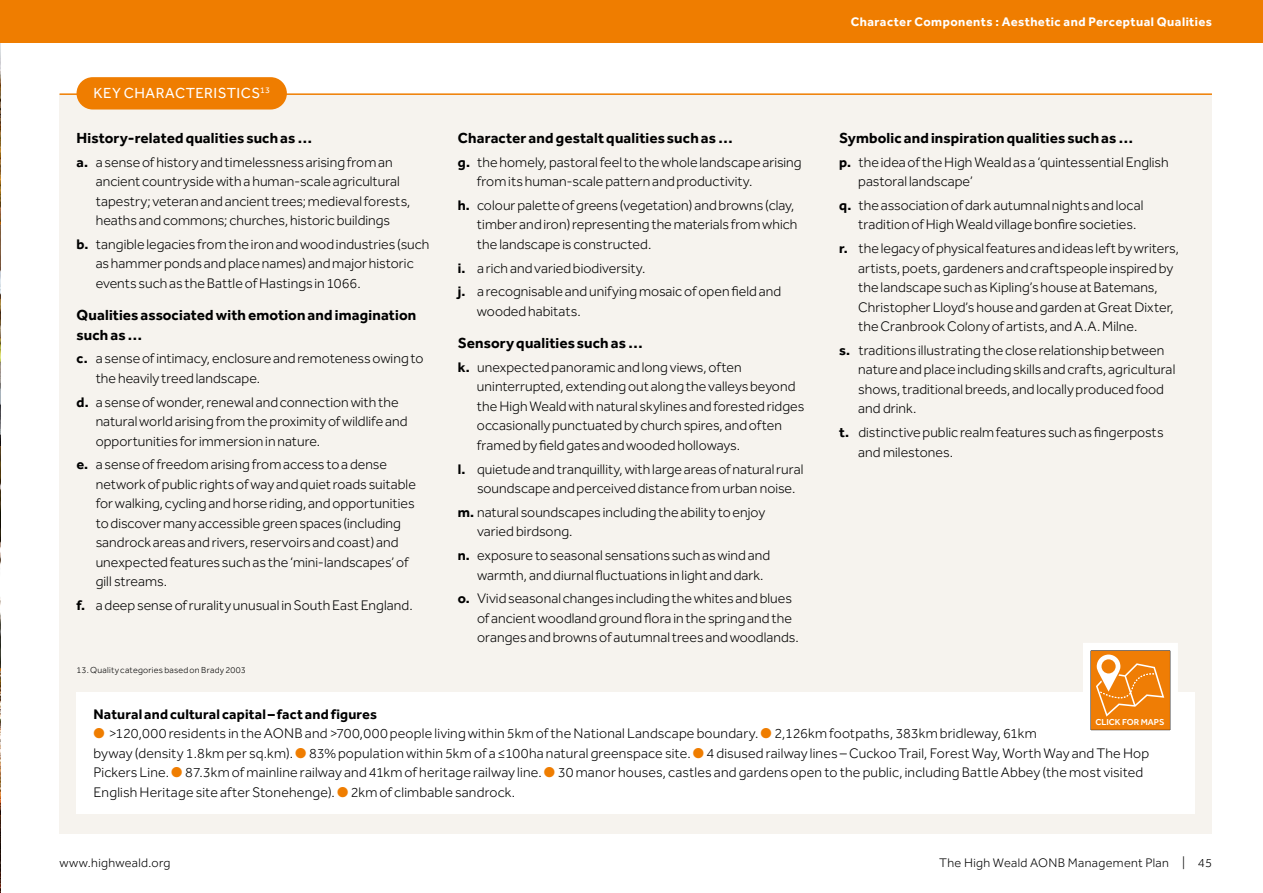
<style>
.page{position:relative;width:1263px;height:893px;background:#fff}
.page>*{position:absolute;margin:0;border:0;box-sizing:border-box;transform-origin:0 0}
.t1{font:700 15px/19.5px "Effra CC";letter-spacing:.01em;color:#000}
.t2{font:15px "Effra CC";letter-spacing:.03em;color:#fff}
.t3{font:300 14.25px/19.5px "Effra CC";letter-spacing:.005em;color:#000}
.t4{font:700 14.25px "Effra CC";letter-spacing:.01em;color:#000}
.t5{font:700 12.75px "Effra CC";letter-spacing:.035em;color:#fff}
.t6{font:300 12.75px "Effra CC";letter-spacing:.025em;color:#000}
.t7{font:300 9px "Effra CC";letter-spacing:.03em;color:#000}
.t8{font:600 9px "Effra CC";color:#fff}
.s1{font-weight:700}
.s2{color:#ef7d00}
</style>
<div class="page">
<div style="left:60px;top:94px;width:1152px;height:739px;background:#f6f3ee"></div>
<div style="left:77px;top:77px;width:210px;height:33px;background:#ef7d00;border-radius:16px"></div>
<hr style="left:60px;top:93px;width:1152px;height:2px;background:#ef7d00">
<img style="left:0;top:224px;width:1px;height:222px">
<div style="left:77px;top:692px;width:1118px;height:122px;background:#fff"></div>
<svg style="left:1083px;top:643px;width:95px;height:88px;background:#f0a557"></svg>
<div style="left:0;top:0;width:1263px;height:43px;background:#ef7d00"></div>
<p class="t2" style="left:94px;top:84px;width:178px">KEY CHARACTERISTICS<sup>13</sup></p>
<p class="t1" style="left:77px;top:129px;width:237px">History-related qualities such as …</p>
<p class="t3" style="left:96px;top:154px;width:316px;text-indent:-19px"><span class="s1">a.</span> a sense of history and timelessness arising from an ancient countryside with a human-scale agricultural tapestry; veteran and ancient trees; medieval forests, heaths and commons; churches, historic buildings</p>
<p class="t3" style="left:96px;top:236px;width:335px;text-indent:-19px"><span class="s1">b.</span> tangible legacies from the iron and wood industries (such as hammer ponds and place names) and major historic events such as the Battle of Hastings in 1066.</p>
<p class="t1" style="left:77px;top:307px;width:341px">Qualities associated with emotion and imagination such as …</p>
<p class="t3" style="left:96px;top:350px;width:329px;text-indent:-19px"><span class="s1">c.</span> a sense of intimacy, enclosure and remoteness owing to the heavily treed landscape.</p>
<p class="t3" style="left:96px;top:394px;width:313px;text-indent:-19px"><span class="s1">d.</span> a sense of wonder, renewal and connection with the natural world arising from the proximity of wildlife and opportunities for immersion in nature.</p>
<p class="t3" style="left:96px;top:456px;width:322px;text-indent:-19px"><span class="s1">e.</span> a sense of freedom arising from access to a dense network of public rights of way and quiet roads suitable for walking, cycling and horse riding, and opportunities to discover many accessible green spaces (including sandrock areas and rivers, reservoirs and coast) and unexpected features such as the ‘mini-landscapes’ of gill streams.</p>
<p class="t3" style="left:77px;top:597px;width:338px"><span class="s1">f.</span> a deep sense of rurality unusual in South East England.</p>
<p class="t7" style="left:77px;top:665px;width:171px">13. Quality categories based on Brady 2003</p>
<p class="t1" style="left:458px;top:129px;width:277px">Character and gestalt qualities such as …</p>
<p class="t3" style="left:477px;top:154px;width:326px;text-indent:-19px"><span class="s1">g.</span> the homely, pastoral feel to the whole landscape arising from its human-scale pattern and productivity.</p>
<p class="t3" style="left:477px;top:197px;width:322px;text-indent:-19px"><span class="s1">h.</span> colour palette of greens (vegetation) and browns (clay, timber and iron) representing the materials from which the landscape is constructed.</p>
<p class="t3" style="left:458px;top:257px;width:325px;line-height:23.7px"><span class="s1">i.</span> a rich and varied biodiversity.<br><span class="s1">j.</span> a recognisableandunifyingmosaicofopenfieldand</p>
<p class="t3" style="left:477px;top:303px;width:105px">wooded habitats.</p>
<p class="t1" style="left:458px;top:335px;width:187px">Sensory qualities such as …</p>
<p class="t3" style="left:477px;top:359px;width:329px;text-indent:-19px"><span class="s1">k.</span> unexpected panoramic and long views, often uninterrupted, extending out along the valleys beyond the High Weald with natural skylines and forested ridges occasionally punctuated by church spires, and often framedby fieldgates andwoodedholloways.</p>
<p class="t3" style="left:477px;top:461px;width:328px;text-indent:-19px"><span class="s1">l.</span> quietude and tranquillity, with large areas of natural rural soundscape and perceived distance from urban noise.</p>
<p class="t3" style="left:477px;top:504px;width:290px;text-indent:-19px"><span class="s1">m.</span> natural soundscapes including the ability to enjoy varied birdsong.</p>
<p class="t3" style="left:477px;top:547px;width:295px;text-indent:-19px"><span class="s1">n.</span> exposure to seasonal sensations such as wind and warmth, anddiurnal fluctuations inlight anddark.</p>
<p class="t3" style="left:477px;top:590px;width:323px;text-indent:-19px"><span class="s1">o.</span> Vivid seasonal changes including the whites and blues of ancientwoodlandgroundflora inthespringandthe oranges and browns of autumnal trees and woodlands.</p>
<p class="t5" style="left:851px;top:13px;width:363px">Character Components : Aesthetic and Perceptual Qualities</p>
<p class="t1" style="left:839px;top:129px;width:296px">Symbolic and inspiration qualities such as …</p>
<p class="t3" style="left:858px;top:154px;width:312px;text-indent:-19px"><span class="s1">p.</span> the idea of the High Weald as a ‘quintessential English pastoral landscape’</p>
<p class="t3" style="left:858px;top:197px;width:287px;text-indent:-19px"><span class="s1">q.</span> the association of dark autumnal nights and local traditionofHighWealdvillagebonfiresocieties.</p>
<p class="t3" style="left:858px;top:240px;width:322px;text-indent:-19px"><span class="s1">r.</span> the legacy of physical features and ideas left by writers, artists, poets, gardeners and craftspeople inspired by the landscape such as Kipling’s house at Batemans, Christopher Lloyd’s house and garden at Great Dixter, the Cranbrook Colony of artists, and A.A. Milne.</p>
<p class="t3" style="left:858px;top:342px;width:319px;text-indent:-19px"><span class="s1">s.</span> traditions illustrating the close relationship between nature and place including skills and crafts, agricultural shows, traditional breeds, and locally produced food and drink.</p>
<p class="t3" style="left:858px;top:424px;width:307px;text-indent:-19px"><span class="s1">t.</span> distinctivepublic realmfeatures suchas fingerposts and milestones.</p>
<p class="t4" style="left:94px;top:704px;width:285px">Natural and cultural capital – fact and figures</p>
<p class="t3" style="left:94px;top:725px;width:1057px"><span class="s2">●</span> &gt;120,000 residents in the AONB and &gt;700,000 people living within 5km of the National Landscape boundary. <span class="s2">●</span> 2,126km footpaths, 383km bridleway, 61km<br>byway (density 1.8km per sq.km). <span class="s2">●</span> 83% population within 5km of a ≤100ha natural greenspace site.<span class="s2">●</span> 4 disused railway lines – Cuckoo Trail, Forest Way, Worth Way and The Hop Pickers Line. <span class="s2">●</span> 87.3km of mainline railway and 41km of heritage railway line. <span class="s2">●</span> 30 manor houses, castles and gardens open to the public, including Battle Abbey (the most visited English Heritage site after Stonehenge). <span class="s2">●</span> 2km of climbable sandrock.</p>
<p class="t8" style="left:1095px;top:717px;width:71px">CLICK FOR MAPS</p>
<p class="t6" style="left:60px;top:856px;width:112px">www.highweald.org</p>
<p class="t6" style="left:939px;top:856px;width:274px">The High Weald AONB Management Plan | 45</p>
</div>
